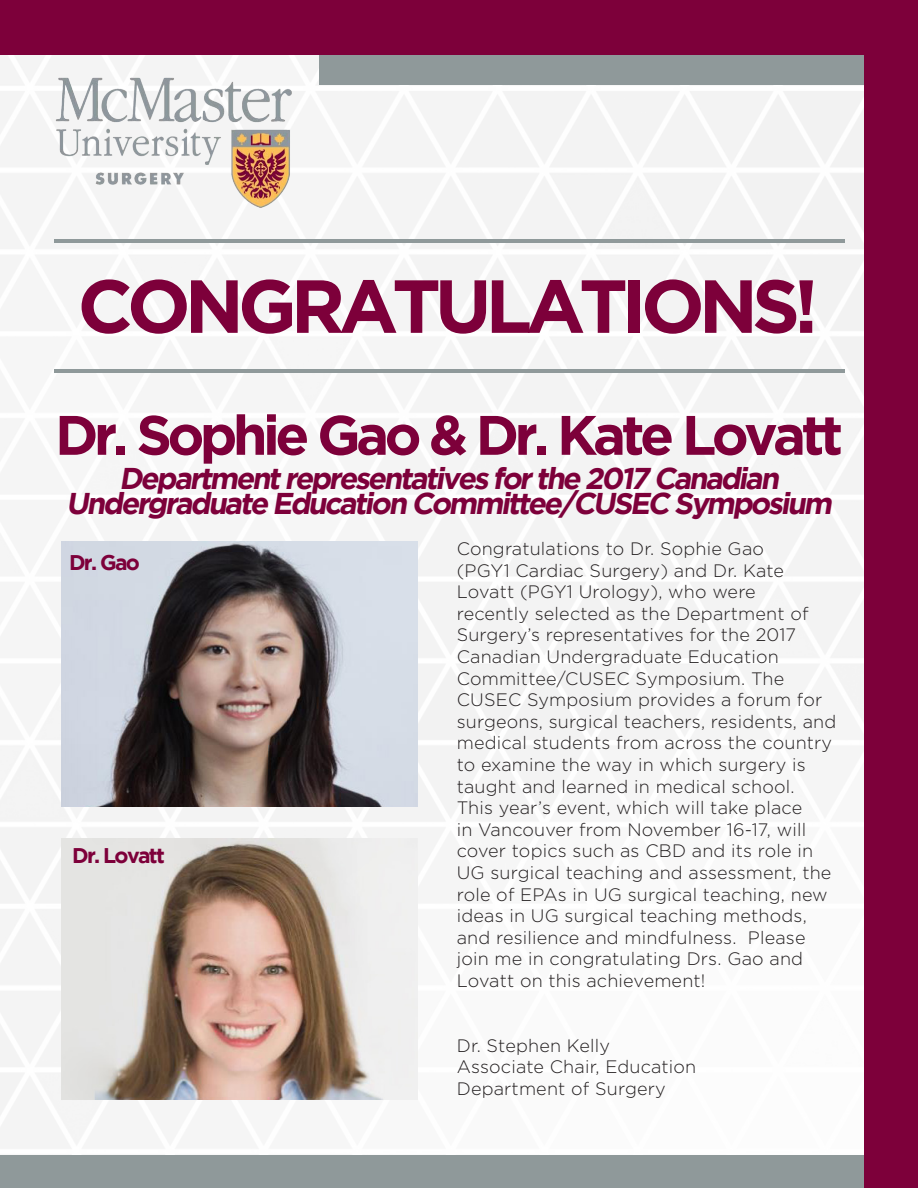
<style>
.page{position:relative;width:918px;height:1188px;background:#fff}
.page>*{position:absolute;margin:0;border:0;box-sizing:border-box;transform-origin:0 0}
.t1{font:700 75px "Gotham";letter-spacing:-.08em;color:#7d003a}
.t2{font:700 55.5px "Gotham";letter-spacing:-.08em;color:#7d003a}
.t3{font:italic 700 30px "Gotham";color:#7d003a}
.t4{font:700 21.15px "Gotham";letter-spacing:-.08em;color:#7d003a}
.t5{font:300 18px/21.6px "Gotham";letter-spacing:.01em;color:#231f20}
</style>
<div class="page">
<img style="left:0;top:54px;width:864px;height:1094px">
<div style="left:0;top:1155px;width:898px;height:33px;background:#8f999a"></div>
<img style="left:53px;top:76px;width:240px;height:133px">
<div style="left:319px;top:11px;width:599px;height:74px;background:#8f999a"></div>
<div style="left:0;top:0;width:918px;height:54px;background:#7d003a"></div>
<div style="left:864px;top:0;width:54px;height:1188px;background:#7d003a"></div>
<hr style="left:54px;top:239px;width:790px;height:4px;background:#8f999a">
<hr style="left:54px;top:369px;width:790px;height:4px;background:#8f999a">
<img style="left:62px;top:542px;width:355px;height:264px">
<img style="left:62px;top:839px;width:355px;height:261px">
<p class="t1" style="left:78px;top:263px;width:742px">CONGRATULATIONS!</p>
<p class="t2" style="left:55px;top:403px;width:790px">Dr. Sophie Gao &amp; Dr. Kate Lovatt</p>
<p class="t3" style="left:119px;top:461px;width:667px">Departmentrepresentativesforthe 2017 Canadian</p>
<p class="t3" style="left:66px;top:486px;width:772px">Undergraduate Education Committee/CUSEC Symposium</p>
<p class="t4" style="left:69px;top:550px;width:72px">Dr. Gao</p>
<p class="t5" style="left:457px;top:538px;width:381px">Congratulations to Dr. Sophie Gao<br>(PGY1 Cardiac Surgery) and Dr. Kate Lovatt (PGY1 Urology), who were<br>recently selected as the Department of Surgery’s representatives for the 2017<br>Canadian Undergraduate Education Committee/CUSEC Symposium. The CUSEC Symposium provides a forum for surgeons, surgical teachers, residents, and medical students from across the country to examine the way in which surgery is taught and learned in medical school.<br>This year’s event, which will take place<br>in Vancouver from November 16-17, will cover topics such as CBD and its role in UG surgical teaching and assessment, the role of EPAs in UG surgical teaching, new ideas in UG surgical teaching methods, and resilience and mindfulness. Please join me in congratulating Drs. Gao and Lovatt on this achievement!</p>
<p class="t4" style="left:72px;top:843px;width:94px">Dr. Lovatt</p>
<p class="t5" style="left:457px;top:1034px;width:155px">Dr. Stephen Kelly</p>
<p class="t5" style="left:457px;top:1056px;width:241px">Associate Chair, Education</p>
<p class="t5" style="left:457px;top:1078px;width:210px">Department of Surgery</p>
</div>
